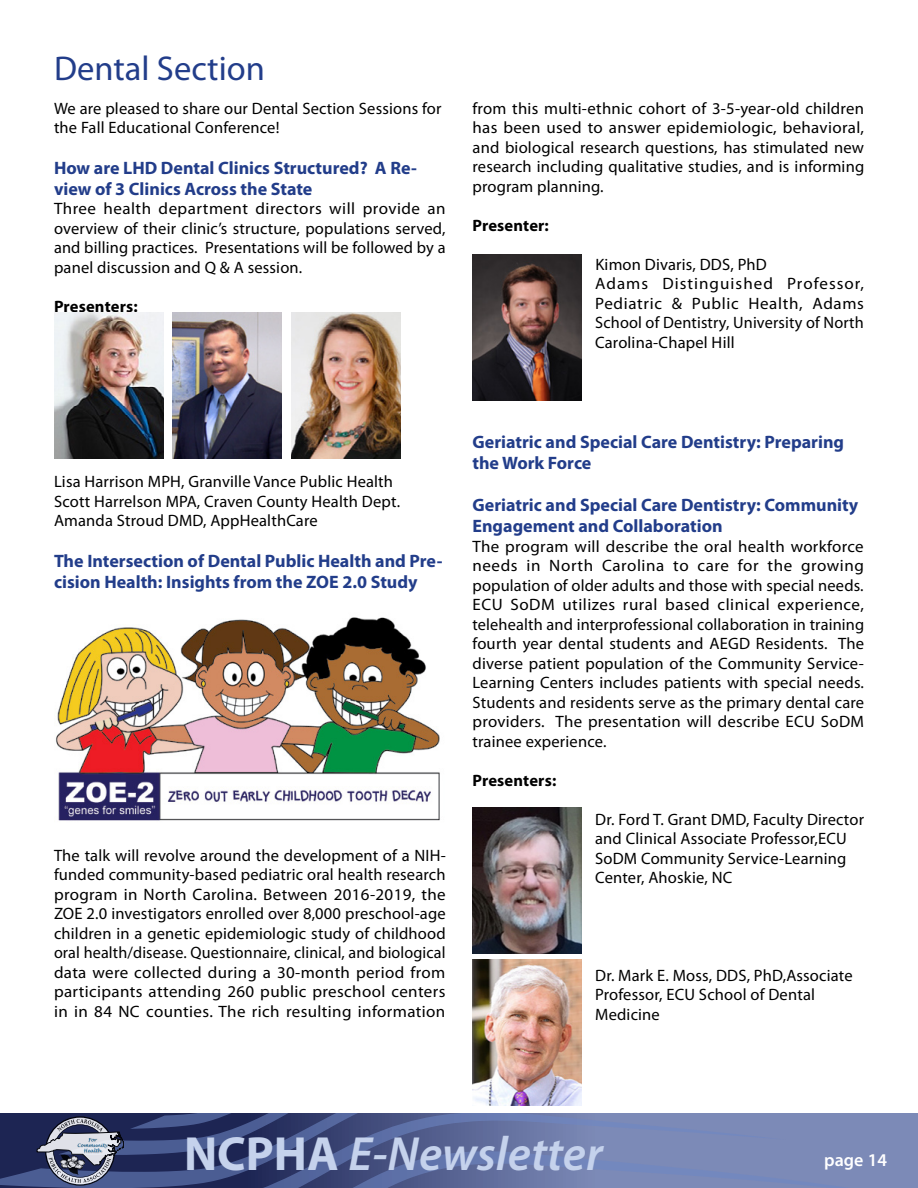
<style>
.page{position:relative;width:918px;height:1188px;background:#fff}
.page>*{position:absolute;margin:0;border:0;box-sizing:border-box;transform-origin:0 0}
.t1{font:italic 600 48.15px "Myriad Pro";color:#c5d2ec}
.t2{font:34.5px "Myriad Pro";color:#223d8a}
.t3{font:700 18px/21px "Myriad Pro";color:#223d8a}
.t4{font:600 18px "Myriad Pro";color:#fff}
.t5{font:16.5px/19.5px "Myriad Pro";letter-spacing:.01em;color:#000}
.t6{font:700 16.5px "Myriad Pro";letter-spacing:.01em;color:#000}
.s1{font-weight:700;font-style:normal}
</style>
<div class="page">
<svg style="left:0;top:1113px;width:914px;height:75px;background:#5c6997"></svg>
<img style="left:472px;top:254px;width:110px;height:146px">
<img style="left:472px;top:807px;width:110px;height:146px">
<img style="left:54px;top:313px;width:109px;height:146px">
<img style="left:173px;top:313px;width:109px;height:146px">
<img style="left:292px;top:313px;width:109px;height:146px">
<img style="left:472px;top:959px;width:110px;height:146px">
<img style="left:56px;top:617px;width:384px;height:204px">
<h2 class="t2" style="left:54px;top:47px;width:212px">Dental Section</h2>
<p class="t5" style="left:54px;top:98px;width:389px">We are pleased to share our Dental Section Sessions for the Fall Educational Conference!</p>
<p class="t3" style="left:54px;top:156px;width:364px">How are LHD Dental Clinics Structured? A Re&shy;view of 3 Clinics Across the State</p>
<p class="t5" style="left:54px;top:199px;width:393px;text-align:justify">Three health department directors will provide an overview of their clinic’s structure, populations served, and billing practices. Presentations will be followed by a panel discussion and Q &amp; A session.</p>
<p class="t6" style="left:54px;top:295px;width:85px">Presenters:</p>
<p class="t5" style="left:472px;top:98px;width:393px;text-align:justify">from this multi-ethnic cohort of 3-5-year-old children has been used to answer epidemiologic, behavioral, and biological research questions, has stimulated new research including qualitative studies, and is informing program planning.</p>
<p class="t6" style="left:472px;top:214px;width:78px">Presenter:</p>
<p class="t5" style="left:595px;top:254px;width:270px">Kimon Divaris, DDS, PhD<br>Adams Distinguished Professor,<br>Pediatric &amp; Public Health, Adams<br>School of Dentistry, University of North<br>Carolina-Chapel Hill</p>
<p class="t5" style="left:54px;top:472px;width:348px">Lisa Harrison MPH, Granville Vance Public Health<br>Scott Harrelson MPA, Craven County Health Dept.<br>Amanda Stroud DMD, AppHealthCare</p>
<p class="t3" style="left:54px;top:549px;width:390px">The Intersection of Dental Public Health and Pre&shy;cision Health: Insights from the ZOE 2.0 Study</p>
<p class="t5" style="left:54px;top:845px;width:393px;text-align:justify">The talk will revolve around the development of a NIH&shy;funded community-based pediatric oral health research program in North Carolina. Between 2016-2019, the ZOE 2.0 investigators enrolled over 8,000 preschool-age children in a genetic epidemiologic study of childhood oral health/disease. Questionnaire, clinical, and biological data were collected during a 30-month period from participants attending 260 public preschool centers in in 84 NC counties. The rich resulting information</p>
<p class="t3" style="left:472px;top:431px;width:373px">Geriatric and Special Care Dentistry: Preparing the Work Force</p>
<p class="t3" style="left:472px;top:494px;width:387px">Geriatric and Special Care Dentistry: Community<br>Engagement and Collaboration</p>
<p class="t5" style="left:472px;top:536px;width:393px;text-align:justify">The program will describe the oral health workforce needs in North Carolina to care for the growing population of older adults and those with special needs.<br>ECU SoDM utilizes rural based clinical experience, telehealth and interprofessional collaboration in training fourth year dental students and AEGD Residents. The diverse patient population of the Community Service-Learning Centers includes patients with special needs.<br>Students and residents serve as the primary dental care providers. The presentation will describe ECU SoDM trainee experience.</p>
<p class="t6" style="left:472px;top:769px;width:85px">Presenters:</p>
<p class="t5" style="left:595px;top:809px;width:270px">Dr. Ford T. Grant DMD, Faculty Director and Clinical Associate Professor,ECU SoDM Community Service-Learning Center, Ahoskie, NC</p>
<p class="t5" style="left:595px;top:965px;width:259px">Dr. Mark E. Moss, DDS, PhD,Associate<br>Professor, ECU School of Dental<br>Medicine</p>
<h1 class="t1" style="left:184px;top:1124px;width:420px"><span class="s1">NCPHA</span> E-Newsletter</h1>
<p class="t4" style="left:824px;top:1148px;width:64px">page 14</p>
</div>
